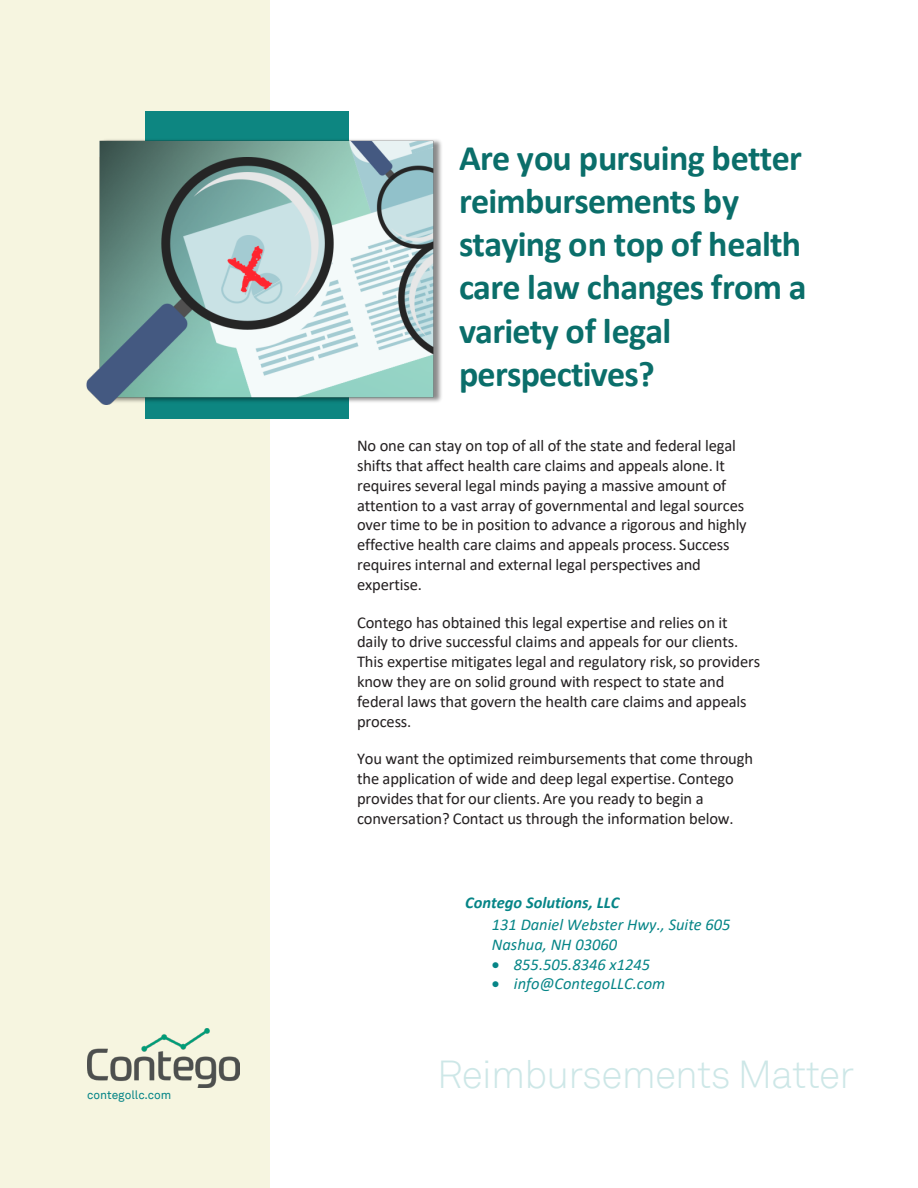
<style>
.page{position:relative;width:918px;height:1188px;background:#fff}
.page>*{position:absolute;margin:0;border:0;box-sizing:border-box;transform-origin:0 0}
.t1{font:300 39px "Akkurat";letter-spacing:-.02em;color:#cde7e7}
.t2{font:700 36px/43.2px "Calibri";letter-spacing:-.02em;color:#0a6e6a}
.t3{font:16.5px/19.8px "Calibri";letter-spacing:-.01em;color:#231f20}
.t4{font:italic 16.5px/19.8px "Calibri";color:#068587}
.t5{font:italic 700 16.5px "Calibri";color:#068587}
.t6{font:12px "Akkurat";color:#068587}
</style>
<div class="page">
<div style="left:0;top:0;width:270px;height:1188px;background:#f6f5e0"></div>
<img style="left:87px;top:1028px;width:153px;height:59px">
<div style="left:146px;top:111px;width:203px;height:307px;background:#0d8681"></div>
<img style="left:86px;top:121px;width:356px;height:287px">
<p class="t6" style="left:87px;top:1088px;width:86px">contegollc.com</p>
<p class="t2" style="left:459px;top:136px;width:349px">Are you pursuing better reimbursements by staying on top of health care law changes from a variety of legal perspectives?</p>
<p class="t3" style="left:357px;top:436px;width:391px">No one can stay on top of all of the state and federal legal shifts that affect health care claims and appeals alone. It requires several legal minds paying a massive amount of attention to a vast array of governmental and legal sources over time to be in position to advance a rigorous and highly effective health care claims and appeals process. Success requires internal and external legal perspectives and expertise.</p>
<p class="t3" style="left:357px;top:612px;width:405px">Contego has obtained this legal expertise and relies on it daily to drive successful claims and appeals for our clients.<br>This expertise mitigates legal and regulatory risk, so providers know they are on solid ground with respect to state and federal laws that govern the health care claims and appeals process.</p>
<p class="t3" style="left:357px;top:749px;width:397px">You want the optimized reimbursements that come through the application of wide and deep legal expertise. Contego provides that for our clients. Are you ready to begin a conversation? Contact us through the information below.</p>
<p class="t5" style="left:465px;top:891px;width:156px">Contego Solutions, LLC</p>
<p class="t4" style="left:492px;top:914px;width:240px">131 Daniel Webster Hwy., Suite 605<br>Nashua, NH 03060</p>
<p class="t4" style="left:492px;top:954px;width:160px">• 855.505.8346 x1245</p>
<p class="t4" style="left:492px;top:973px;width:175px">• info@ContegoLLC.com</p>
<h1 class="t1" style="left:437px;top:1051px;width:418px">Reimbursements Matter</h1>
</div>
